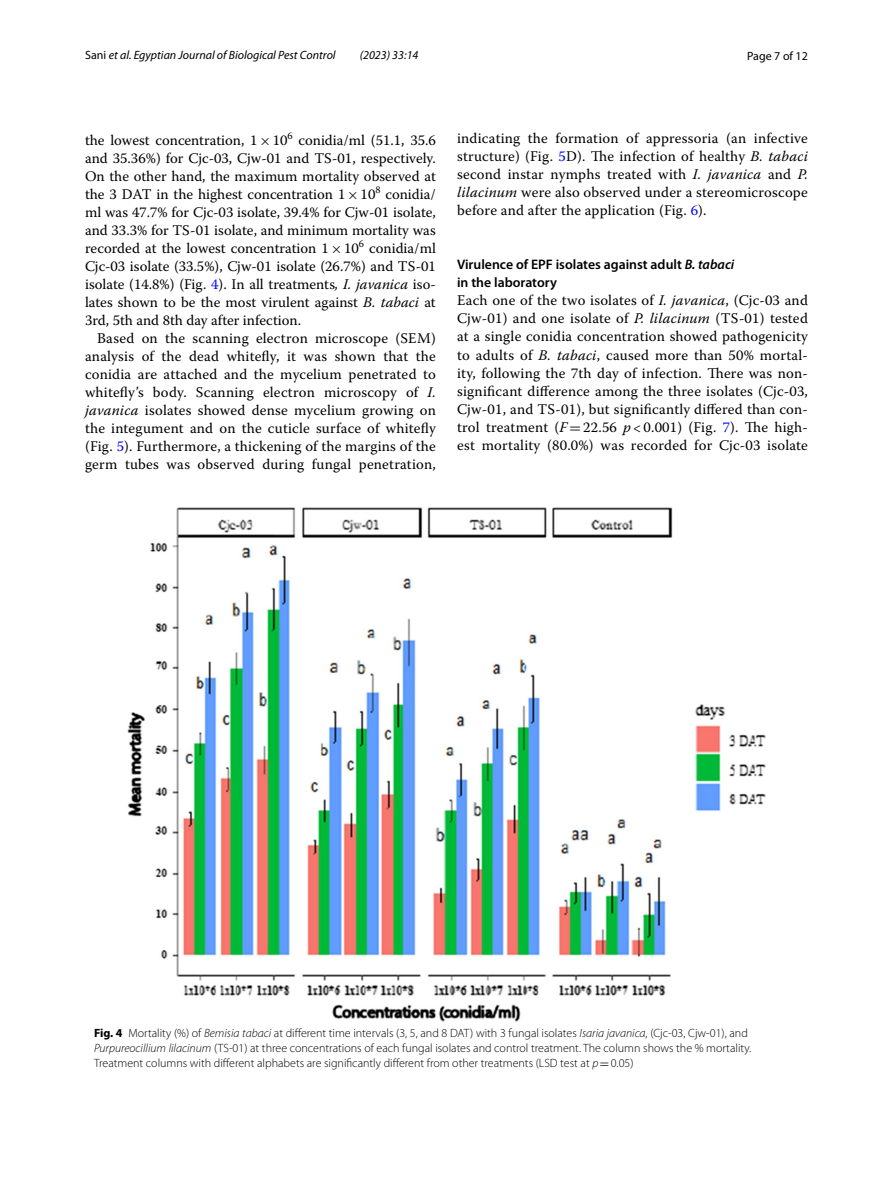
<style>
.page{position:relative;width:893px;height:1187px;background:#fff}
.page>*{position:absolute;margin:0;border:0;box-sizing:border-box;transform-origin:0 0}
.t1{font:14.7px/18px "Warnock Pro";letter-spacing:.015em;color:#000;text-align:justify}
.t2{font:600 13.8px/18px "Myriad Pro";color:#000}
.t3{font:300 12px/15px "Myriad Pro";color:#000}
.t4{font:italic 12px "Myriad Pro";color:#000}
.t5{font:12px "Myriad Pro";color:#000}
.s1{font-style:normal}
.s2{font-family:"MTSY"}
.s3{color:#00f}
.s4{font-style:italic}
.s5{font-weight:700}
.s6{font-family:"MTSY";font-weight:400}
</style>
<div class="page">
<img style="left:128px;top:507px;width:637px;height:514px">
<p class="t4" style="left:85px;top:48px;width:252px"><span class="s1">Sani</span> et al. Egyptian Journal of Biological Pest Control</p>
<p class="t4" style="left:360px;top:48px;width:60px">(2023) 33:14</p>
<p class="t5" style="left:747px;top:48px;width:62px">Page 7 of 12</p>
<p class="t1" style="left:85px;top:131px;width:352px">the lowest concentration, 1<span class="s2">×</span> -10<sup>6</sup> conidia/ml (51.1, 35.6 and 35.36%) for Cjc-03, Cjw-01 and TS-01, respectively.<br>On the other hand, the maximum mortality observed at the 3 DAT in the highest concentration 1<span class="s2">×</span> -10<sup>8</sup> conidia/ ml was 47.7% for Cjc-03 isolate, 39.4% for Cjw-01 isolate, and 33.3% for TS-01 isolate, and minimum mortality was recorded at the lowest concentration 1<span class="s2">×</span> -10<sup>6</sup> conidia/ml Cjc-03 isolate (33.5%), Cjw-01 isolate (26.7%) and TS-01 isolate (14.8%) (Fig. <span class="s3">4</span>). In all treatments<span class="s4">, I. javanica</span> iso&shy;lates shown to be the most virulent against <span class="s4">B. tabaci</span> at 3rd, 5th and 8th day after infection.</p>
<p class="t1" style="left:85px;top:328px;width:352px;text-indent:12px">Based on the scanning electron microscope (SEM) analysis of the dead whitefly, it was shown that the conidia are attached and the mycelium penetrated to whitefly’s body. Scanning electron microscopy of <span class="s4">I. javanica</span> isolates showed dense mycelium growing on the integument and on the cuticle surface of whitefly (Fig. <span class="s3">5</span>). Furthermore, a thickening of the margins of the germ tubes was observed during fungal penetration,</p>
<p class="t1" style="left:457px;top:128px;width:352px">indicating the formation of appressoria (an infective structure) (Fig. <span class="s3">5</span>D). The infection of healthy <span class="s4">B. tabaci </span>second instar nymphs treated with <span class="s4">I. javanica</span> and <span class="s4">P. lilacinum</span> were also observed under a stereomicroscope before and after the application (Fig. <span class="s3">6</span>).</p>
<p class="t2" style="left:457px;top:255px;width:279px">Virulence of EPF isolates against adult <span class="s4">B. tabaci </span>in the laboratory</p>
<p class="t1" style="left:457px;top:291px;width:352px">Each one of the two isolates of <span class="s4">I. javanica</span>, (Cjc-03 and Cjw-01) and one isolate of <span class="s4">P. lilacinum</span> (TS-01) tested at a single conidia concentration showed pathogenicity to adults of <span class="s4">B. tabaci</span>, caused more than 50% mortal&shy;ity, following the 7th day of infection. There was non&shy;significant difference among the three isolates (Cjc-03, Cjw-01, and TS-01), but significantly differed than con&shy;trol treatment (<span class="s4">F</span><span class="s2">=</span>22.56 <span class="s4">p</span> &lt; 0.001) (Fig. <span class="s3">7</span>). The high&shy;est mortality (80.0%) was recorded for Cjc-03 isolate</p>
<p class="t3" style="left:94px;top:1025px;width:659px"><span class="s5">Fig. 4</span> Mortality (%) of <span class="s4">Bemisia tabaci</span> at different time intervals (3, 5, and 8 DAT) with 3 fungal isolates <span class="s4">Isaria javanica</span>, (Cjc-03, Cjw-01), and<br><span class="s4">Purpureocillium lilacinum</span> (TS-01) at three concentrations of each fungal isolates and control treatment. The column shows the % mortality.<br>Treatment columns with different alphabets are significantly different from other treatments (LSD test at <span class="s4">p</span><span class="s6">=</span>0.05)</p>
</div>
